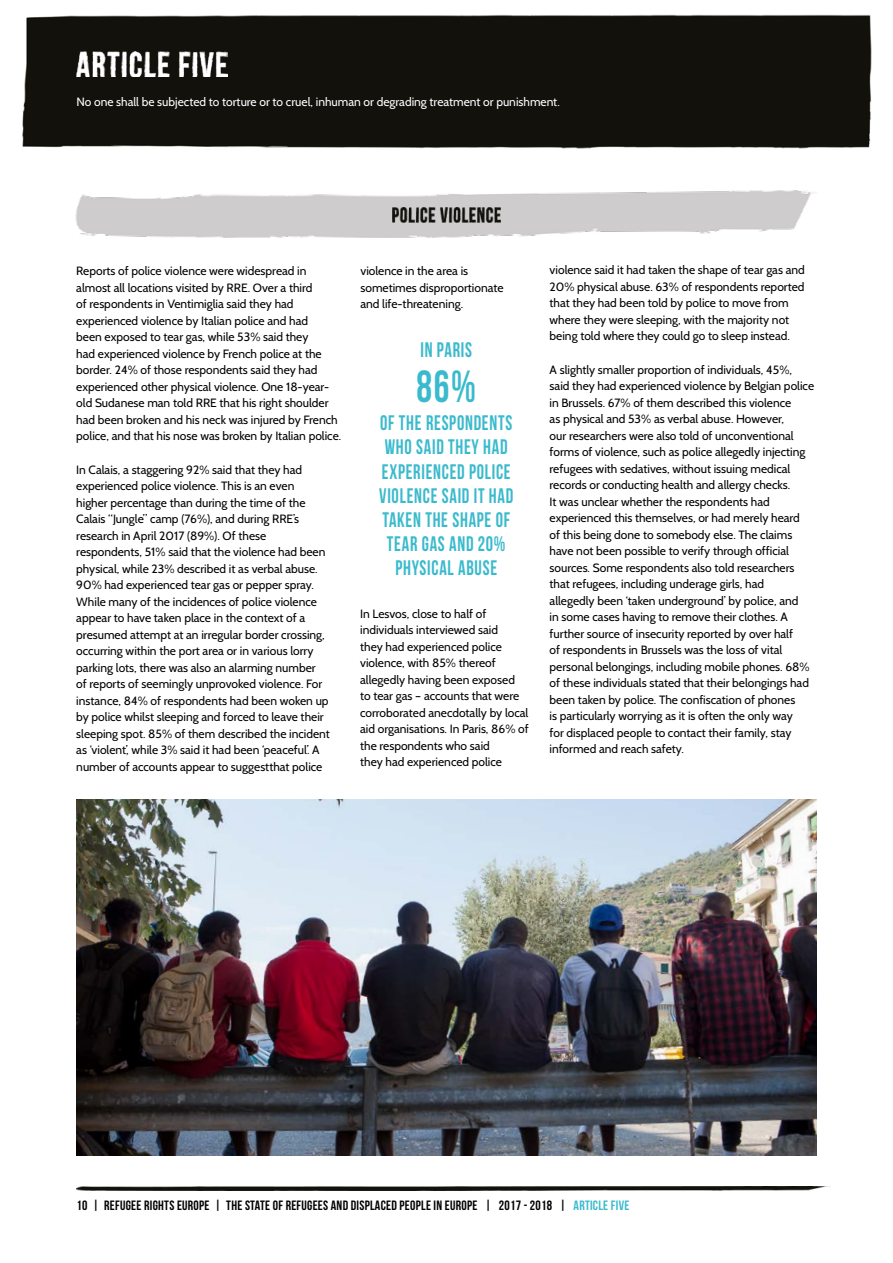
<style>
.page{position:relative;width:893px;height:1263px;background:#fff}
.page>*{position:absolute;margin:0;border:0;box-sizing:border-box;transform-origin:0 0}
.t1{font:45px "Bebas Neue";color:#3abacd;scale:.88 1}
.t2{font:21px/24px "Bebas Neue";letter-spacing:.04em;color:#3abacd;text-align:center;scale:.88 1}
.t3{font:13.5px "Bebas Neue";letter-spacing:.02em;color:#000}
.t4{font:12px/16.5px "Cabin";color:#000}
.t5{font:12px "Cabin";color:#fff}
.s1{color:#3abacd}
</style>
<div class="page">
<img style="left:75px;top:191px;width:739px;height:46px">
<img style="left:76px;top:1186px;width:755px;height:4px">
<div style="left:22px;top:14px;width:850px;height:135px;background:#12110c"></div>
<img style="left:76px;top:51px;width:152px;height:26px">
<img style="left:392px;top:208px;width:109px;height:15px">
<img style="left:76px;top:799px;width:740px;height:357px">
<p class="t5" style="left:76px;top:95px;width:485px">No one shall be subjected to torture or to cruel, inhuman or degrading treatment or punishment.</p>
<p class="t4" style="left:76px;top:263px;width:266px">Reports of police violence were widespread in almost all locations visited by RRE. Over a third<br>of respondents in Ventimiglia said they had experienced violence by Italian police and had<br>been exposed to tear gas, while 53% said they<br>had experienced violence by French police at the border. 24% of those respondents said they had experienced other physical violence. One 18-year&shy;old Sudanese man told RRE that his right shoulder had been broken and his neck was injured by French police, and that his nose was broken by Italian police.</p>
<p class="t4" style="left:76px;top:461px;width:255px">In Calais, a staggering 92% said that they had experienced police violence. This is an even<br>higher percentage than during the time of the Calais “Jungle” camp (76%), and during RRE’s research in April 2017 (89%). Of these respondents, 51% said that the violence had been physical, while 23% described it as verbal abuse.<br>90% had experienced tear gas or pepper spray.<br>While many of the incidences of police violence appear to have taken place in the context of a presumed attempt at an irregular border crossing, occurring within the port area or in various lorry parking lots, there was also an alarming number<br>of reports of seemingly unprovoked violence. For instance, 84% of respondents had been woken up by police whilst sleeping and forced to leave their sleeping spot. 85% of them described the incident as ‘violent’, while 3% said it had been ‘peaceful’. A number of accounts appear to suggestthat police</p>
<p class="t4" style="left:360px;top:263px;width:145px">violence in the area is sometimes disproportionate and life-threatening.</p>
<h2 class="t2" style="left:421px;top:337px;width:60px">IN PARIS</h2>
<h1 class="t1" style="left:417px;top:362px;width:69px">86%</h1>
<h2 class="t2" style="left:379px;top:411px;width:154px">OF THE RESPONDENTS<br>WHO SAID THEY HAD<br>EXPERIENCED POLICE<br>VIOLENCE SAID IT HAD<br>TAKEN THE SHAPE OF<br>TEAR GAS AND 20%<br>PHYSICAL ABUSE</h2>
<p class="t4" style="left:360px;top:605px;width:170px">In Lesvos, close to half of individuals interviewed said<br>they had experienced police violence, with 85% thereof allegedly having been exposed<br>to tear gas – accounts that were corroborated anecdotally by local aid organisations. In Paris, 86% of the respondents who said<br>they had experienced police</p>
<p class="t4" style="left:550px;top:261px;width:257px">violence said it had taken the shape of tear gas and 20% physical abuse. 63% of respondents reported that they had been told by police to move from where they were sleeping, with the majority not being told where they could go to sleep instead.</p>
<p class="t4" style="left:550px;top:361px;width:266px">A slightly smaller proportion of individuals, 45%, said they had experienced violence by Belgian police in Brussels. 67% of them described this violence<br>as physical and 53% as verbal abuse. However,<br>our researchers were also told of unconventional forms of violence, such as police allegedly injecting refugees with sedatives, without issuing medical records or conducting health and allergy checks.<br>It was unclear whether the respondents had experienced this themselves, or had merely heard<br>of this being done to somebody else. The claims have not been possible to verify through official sources. Some respondents also told researchers that refugees, including underage girls, had<br>allegedly been ‘taken underground’ by police, and<br>in some cases having to remove their clothes. A further source of insecurity reported by over half<br>of respondents in Brussels was the loss of vital personal belongings, including mobile phones. 68% of these individuals stated that their belongings had been taken by police. The confiscation of phones<br>is particularly worrying as it is often the only way<br>for displaced people to contact their family, stay informed and reach safety.</p>
<p class="t3" style="left:77px;top:1197px;width:554px">10 | REFUGEE RIGHTS EUROPE | THE STATE OF REFUGEES AND DISPLACED PEOPLE IN EUROPE | 2017 - 2018 | <span class="s1">ARTICLE FIVE</span></p>
</div>
